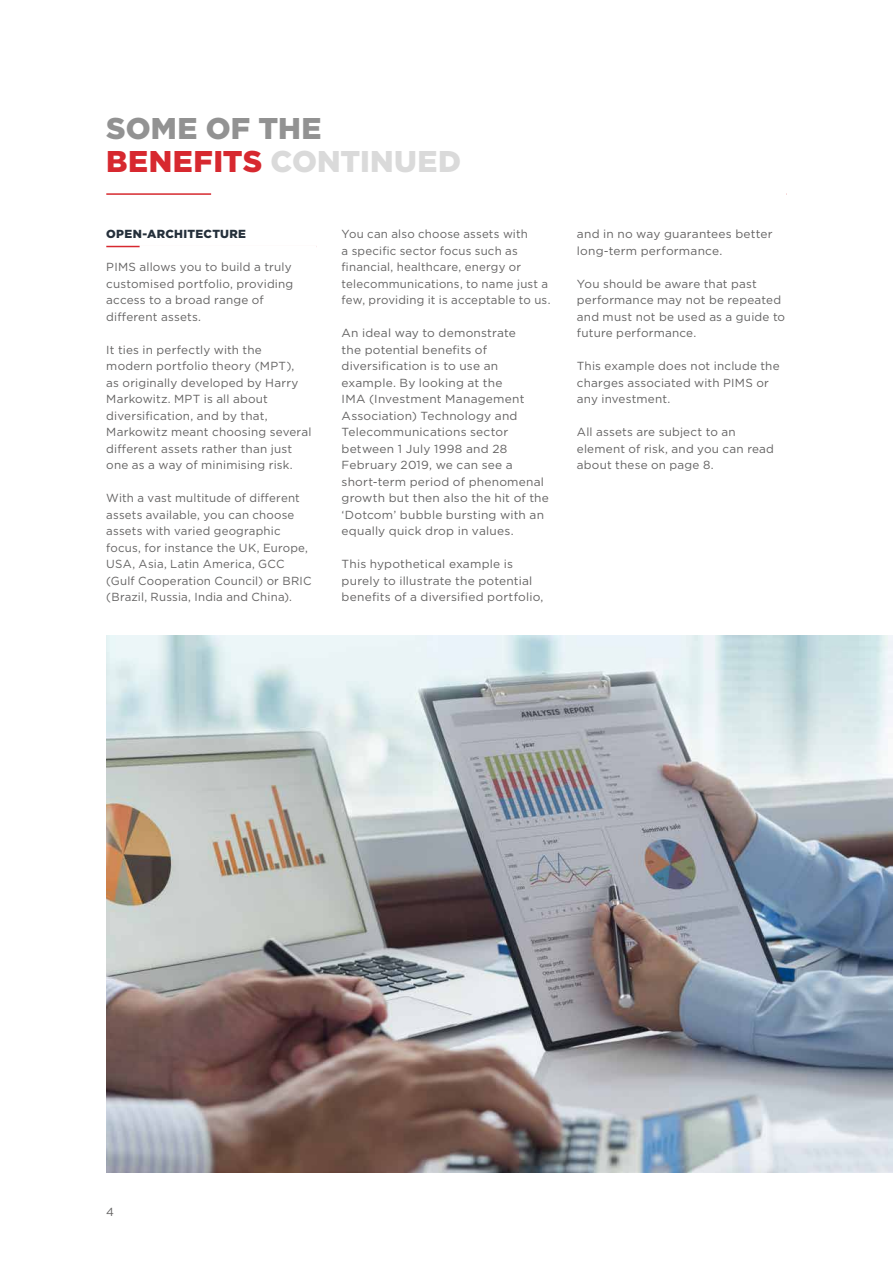
<style>
.page{position:relative;width:893px;height:1263px;background:#fff}
.page>*{position:absolute;margin:0;border:0;box-sizing:border-box;transform-origin:0 0}
.Headline{font:900 30px/33px "Gotham";letter-spacing:.01em;color:#929292}
.Body{font:11.7px/16.5px "Gotham";letter-spacing:.015em;color:#646363}
.Subheadline{font:900 11.7px "Gotham";letter-spacing:.02em;color:#25303b}
.s1{color:#d7282f}
.s2{color:#dadada}
</style>
<div class="page">
<hr style="left:106px;top:193px;width:681px;height:2px;background:#d7282f">
<div style="left:211px;top:191px;width:576px;height:6px;background:#fff"></div>
<hr style="left:106px;top:246px;width:210px;height:1px;background:#d7282f">
<hr style="left:140px;top:245px;width:176px;height:3px;background:#fff">
<img style="left:106px;top:635px;width:787px;height:537px">
<p class="Headline" style="left:106px;top:112px;width:356px">SOME OF THE<br><span class="s1">BENEFITS</span> <span class="s2">CONTINUED</span></p>
<p class="Subheadline" style="left:106px;top:226px;width:141px">OPEN-ARCHITECTURE</p>
<p class="Body" style="left:106px;top:259px;width:189px">PIMS allows you to build a truly customised portfolio, providing access to a broad range of different assets.</p>
<p class="Body" style="left:106px;top:341px;width:207px">It ties in perfectly with the<br>modern portfolio theory (MPT),<br>as originally developed by Harry<br>Markowitz. MPT is all about diversification, and by that,<br>Markowitz meant choosing several different assets rather than just one as a way of minimising risk.</p>
<p class="Body" style="left:106px;top:490px;width:207px">With a vast multitude of different assets available, you can choose assets with varied geographic focus, for instance the UK, Europe, USA, Asia, Latin America, GCC (Gulf Cooperation Council) or BRIC (Brazil, Russia, India and China).</p>
<p class="Body" style="left:342px;top:226px;width:210px">You can also choose assets with<br>a specific sector focus such as financial, healthcare, energy or telecommunications, to name just a few, providing it is acceptable to us.</p>
<p class="Body" style="left:342px;top:325px;width:209px">An ideal way to demonstrate<br>the potential benefits of diversification is to use an example. By looking at the<br>IMA (Investment Management<br>Association) Technology and<br>Telecommunications sector between 1 July 1998 and 28<br>February 2019, we can see a short-term period of phenomenal growth but then also the hit of the ‘Dotcom’ bubble bursting with an equally quick drop in values.</p>
<p class="Body" style="left:342px;top:556px;width:203px">This hypothetical example is purely to illustrate the potential benefits of a diversified portfolio,</p>
<p class="Body" style="left:577px;top:226px;width:197px">and in no way guarantees better long-term performance.</p>
<p class="Body" style="left:577px;top:275px;width:210px">You should be aware that past performance may not be repeated and must not be used as a guide to future performance.</p>
<p class="Body" style="left:577px;top:358px;width:204px">This example does not include the charges associated with PIMS or any investment.</p>
<p class="Body" style="left:577px;top:424px;width:199px">All assets are subject to an element of risk, and you can read about these on page 8.</p>
<p class="Body" style="left:106px;top:1203px;width:9px">4</p>
</div>
